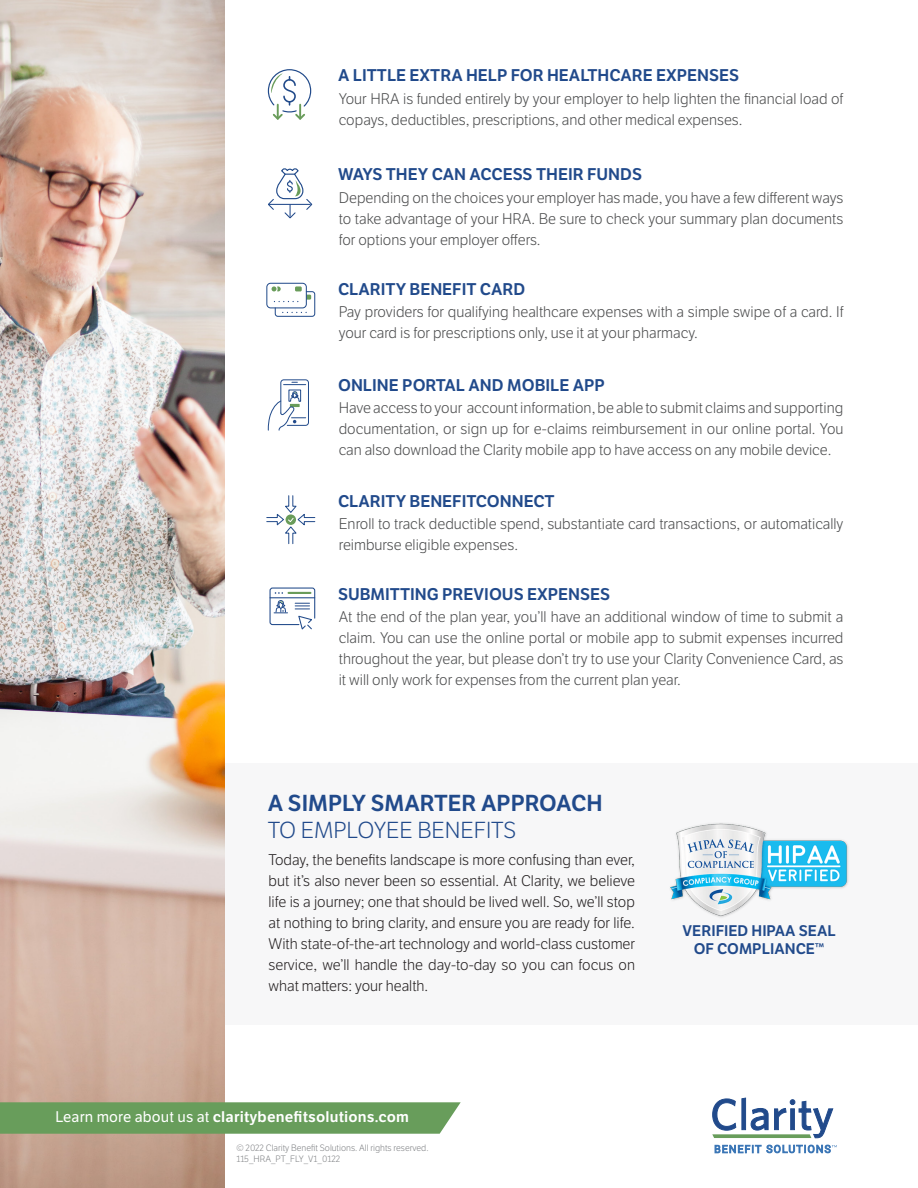
<style>
.page{position:relative;width:918px;height:1188px;background:#fff}
.page>*{position:absolute;margin:0;border:0;box-sizing:border-box;transform-origin:0 0}
.Page_Section_Title{font:22.5px/27px "LFT Etica SB";color:#214a8b}
.Page_Section_Title-2{font:16.5px "LFT Etica SB";color:#214a8b}
.Page_Header_Subtext{font:300 15px/21px "LFT Etica";color:#4b4c4d}
.Page_Header_Subtext-2{font:300 15px/21px "LFT Etica";color:#231f20;text-align:justify}
.t1{font:15px "LFT Etica SB";letter-spacing:.01em;color:#fff}
.Page_Section_Title-3{font:15px "LFT Etica SB";color:#214a8b}
.t2{font:300 9px "LFT Etica";color:#808285}
.s1{font-family:"LFT Etica";font-weight:300}
.s2{font-family:"LFT Etica"}
</style>
<div class="page">
<svg style="left:712px;top:1097px;width:121px;height:41px"></svg>
<svg style="left:715px;top:1145px;width:122px;height:8px"></svg>
<div style="left:224px;top:764px;width:694px;height:261px;background:#f7f7f8"></div>
<img style="left:0;top:0;width:224px;height:1188px">
<img style="left:670px;top:823px;width:178px;height:94px">
<svg style="left:268px;top:69px;width:43px;height:51px"></svg>
<svg style="left:271px;top:74px;width:12px;height:19px"></svg>
<svg style="left:268px;top:168px;width:44px;height:50px"></svg>
<hr style="left:269px;top:204px;width:41px;height:1px;background:#224a8b">
<div style="left:266px;top:283px;width:41px;height:25px;border:1px solid #214a8a;border-radius:4px"></div>
<svg style="left:272px;top:286px;width:43px;height:31px"></svg>
<svg style="left:266px;top:495px;width:49px;height:49px"></svg>
<svg style="left:270px;top:588px;width:45px;height:42px"></svg>
<svg style="left:268px;top:379px;width:41px;height:52px"></svg>
<svg style="left:0;top:1102px;width:461px;height:32px"></svg>
<p class="Page_Section_Title-2" style="left:338px;top:65px;width:403px">A LITTLE EXTRA HELP FOR HEALTHCARE EXPENSES</p>
<p class="Page_Header_Subtext" style="left:339px;top:89px;width:506px">Your HRA is funded entirely by your employer to help lighten the financial load of copays, deductibles, prescriptions, and other medical expenses.</p>
<p class="Page_Section_Title-2" style="left:338px;top:164px;width:306px">WAYS THEY CAN ACCESS THEIR FUNDS</p>
<p class="Page_Header_Subtext" style="left:339px;top:187px;width:506px;text-align:justify">Depending on the choices your employer has made, you have a few different ways to take advantage of your HRA. Be sure to check your summary plan documents for options your employer offers.</p>
<p class="Page_Section_Title-2" style="left:338px;top:279px;width:189px">CLARITY BENEFIT CARD</p>
<p class="Page_Header_Subtext" style="left:339px;top:302px;width:506px">Pay providers for qualifying healthcare expenses with a simple swipe of a card. If your card is for prescriptions only, use it at your pharmacy.</p>
<p class="Page_Section_Title-2" style="left:338px;top:376px;width:268px">ONLINE PORTAL AND MOBILE APP</p>
<p class="Page_Header_Subtext" style="left:339px;top:398px;width:506px;text-align:justify">Have access to your account information, be able to submit claims and supporting documentation, or sign up for e-claims reimbursement in our online portal. You can also download the Clarity mobile app to have access on any mobile device.</p>
<p class="Page_Section_Title-2" style="left:338px;top:491px;width:218px">CLARITY BENEFITCONNECT</p>
<p class="Page_Header_Subtext" style="left:339px;top:514px;width:506px">Enroll to track deductible spend, substantiate card transactions, or automatically reimburse eligible expenses.</p>
<p class="Page_Section_Title-2" style="left:338px;top:584px;width:274px">SUBMITTING PREVIOUS EXPENSES</p>
<p class="Page_Header_Subtext" style="left:339px;top:606px;width:506px;text-align:justify">At the end of the plan year, you’ll have an additional window of time to submit a claim. You can use the online portal or mobile app to submit expenses incurred throughout the year, but please don’t try to use your Clarity Convenience Card, as it will only work for expenses from the current plan year.</p>
<p class="Page_Section_Title" style="left:268px;top:790px;width:336px">A SIMPLY SMARTER APPROACH<br><span class="s1">TO EMPLOYEE BENEFITS</span></p>
<p class="Page_Header_Subtext-2" style="left:269px;top:850px;width:368px">Today, the benefits landscape is more confusing than ever, but it’s also never been so essential. At Clarity, we believe life is a journey; one that should be lived well. So, we’ll stop at nothing to bring clarity, and ensure you are ready for life.<br>With state-of-the-art technology and world-class customer service, we’ll handle the day-to-day so you can focus on what matters: your health.</p>
<p class="t1" style="left:56px;top:1107px;width:355px"><span class="s2">Learn more about us at</span> claritybenefitsolutions.com</p>
<p class="t2" style="left:237px;top:1143px;width:194px">© 2022 Clarity Benefit Solutions. All rights reserved.</p>
<p class="t2" style="left:237px;top:1154px;width:105px">115_HRA_PT_FLY_V1_0122</p>
<p class="Page_Section_Title-3" style="left:683px;top:922px;width:155px">VERIFIED HIPAA SEAL</p>
<p class="Page_Section_Title-3" style="left:694px;top:940px;width:132px">OF COMPLIANCE™</p>
</div>
